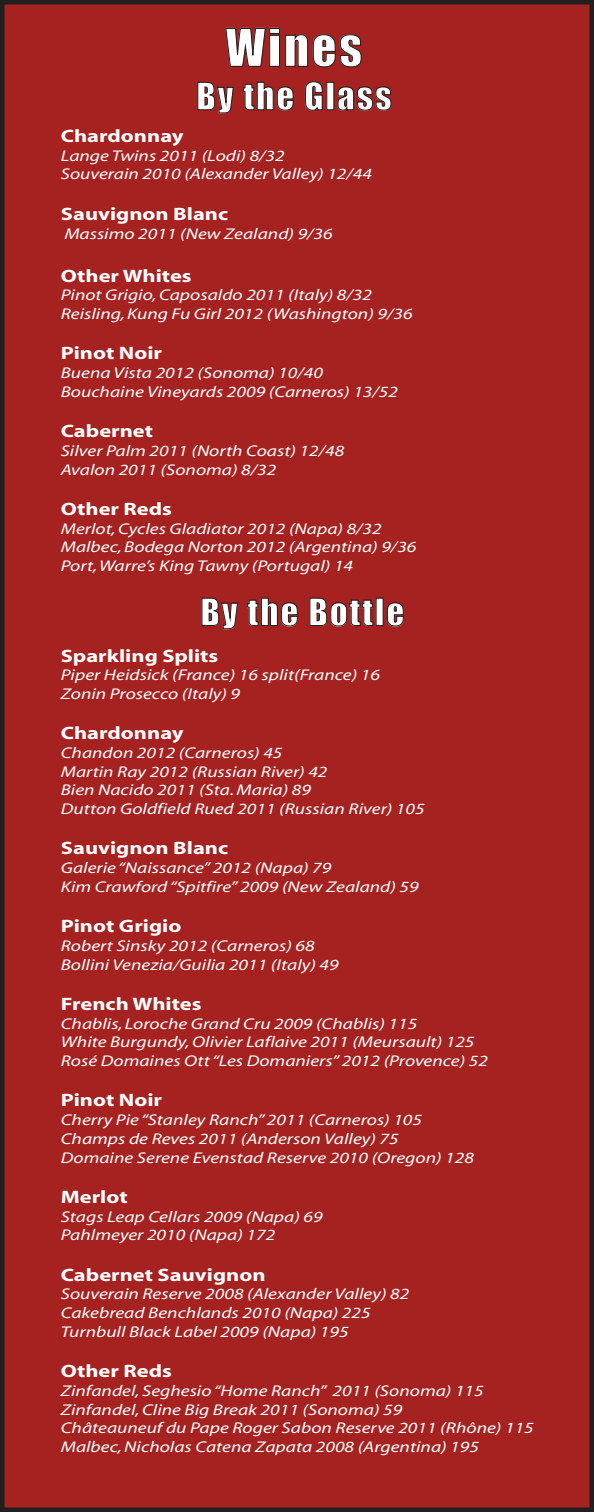
<style>
.page{position:relative;width:594px;height:1512px;background:#a52221}
.page>*{position:absolute;margin:0;border:0;box-sizing:border-box;transform-origin:0 0}
.t1{font:47.85px "Impact";letter-spacing:.055em;color:#fff}
.t2{font:34.65px "Impact";letter-spacing:.055em;color:#fff}
.t3{font:700 18px "Myriad";color:#fff;scale:1.25 1}
.t4{font:italic 15.6px/18.8px "Myriad";color:#fff;scale:1.25 1}
</style>
<div class="page">
<svg style="left:225px;top:28px;width:137px;height:40px;background:#902120"></svg>
<svg style="left:201px;top:597px;width:37px;height:32px"></svg>
<svg style="left:247px;top:597px;width:51px;height:30px;background:#8a2120"></svg>
<svg style="left:309px;top:597px;width:65px;height:30px;background:#8b2120"></svg>
<div style="left:376px;top:598px;width:8px;height:28px;border:1px solid #231f20"></div>
<svg style="left:387px;top:602px;width:17px;height:25px"></svg>
<svg style="left:197px;top:82px;width:37px;height:32px"></svg>
<svg style="left:243px;top:82px;width:51px;height:29px"></svg>
<svg style="left:305px;top:81px;width:18px;height:30px"></svg>
<div style="left:326px;top:82px;width:8px;height:28px;border:1px solid #231f20"></div>
<svg style="left:337px;top:86px;width:55px;height:25px"></svg>
<h1 class="t1" style="left:226px;top:10px;width:138px">Wines</h1>
<h2 class="t2" style="left:196px;top:69px;width:197px">By the Glass</h2>
<p class="t3" style="left:61px;top:127px;width:100px">Chardonnay</p>
<p class="t4" style="left:61px;top:147px;width:251px">Lange Twins 2011 (Lodi) 8/32<br>Souverain 2010 (Alexander Valley) 12/44</p>
<p class="t3" style="left:61px;top:204px;width:135px">Sauvignon Blanc</p>
<p class="t4" style="left:64px;top:225px;width:216px">Massimo 2011 (New Zealand) 9/36</p>
<p class="t3" style="left:61px;top:266px;width:106px">Other Whites</p>
<p class="t4" style="left:61px;top:287px;width:283px">Pinot Grigio, Caposaldo 2011 (Italy) 8/32<br>Reisling, Kung Fu Girl 2012 (Washington) 9/36</p>
<p class="t3" style="left:61px;top:344px;width:83px">Pinot Noir</p>
<p class="t4" style="left:61px;top:364px;width:271px">Buena Vista 2012 (Sonoma) 10/40<br>Bouchaine Vineyards 2009 (Carneros) 13/52</p>
<p class="t3" style="left:61px;top:422px;width:75px">Cabernet</p>
<p class="t4" style="left:61px;top:442px;width:228px">Silver Palm 2011 (North Coast) 12/48<br>Avalon 2011 (Sonoma) 8/32</p>
<p class="t3" style="left:61px;top:500px;width:90px">Other Reds</p>
<p class="t4" style="left:61px;top:520px;width:286px">Merlot, Cycles Gladiator 2012 (Napa) 8/32<br>Malbec, Bodega Norton 2012 (Argentina) 9/36<br>Port, Warre’s King Tawny (Portugal) 14</p>
<h2 class="t2" style="left:201px;top:585px;width:205px">By the Bottle</h2>
<p class="t3" style="left:61px;top:646px;width:128px">Sparkling Splits</p>
<p class="t4" style="left:61px;top:666px;width:257px">Piper Heidsick (France) 16 split(France) 16<br>Zonin Prosecco (Italy) 9</p>
<p class="t3" style="left:61px;top:724px;width:100px">Chardonnay</p>
<p class="t4" style="left:61px;top:744px;width:293px">Chandon 2012 (Carneros) 45<br>Martin Ray 2012 (Russian River) 42<br>Bien Nacido 2011 (Sta. Maria) 89<br>Dutton Goldfield Rued 2011 (Russian River) 105</p>
<p class="t3" style="left:61px;top:839px;width:135px">Sauvignon Blanc</p>
<p class="t4" style="left:61px;top:859px;width:288px">Galerie “Naissance” 2012 (Napa) 79<br>Kim Crawford “Spitfire” 2009 (New Zealand) 59</p>
<p class="t3" style="left:61px;top:917px;width:98px">Pinot Grigio</p>
<p class="t4" style="left:61px;top:937px;width:224px">Robert Sinsky 2012 (Carneros) 68<br>Bollini Venezia/Guilia 2011 (Italy) 49</p>
<p class="t3" style="left:61px;top:995px;width:114px">French Whites</p>
<p class="t4" style="left:61px;top:1015px;width:343px">Chablis, Loroche Grand Cru 2009 (Chablis) 115<br>White Burgundy, Olivier Laflaive 2011 (Meursault) 125<br>Rosé Domaines Ott “Les Domaniers” 2012 (Provence) 52</p>
<p class="t3" style="left:61px;top:1091px;width:83px">Pinot Noir</p>
<p class="t4" style="left:61px;top:1111px;width:332px">Cherry Pie “Stanley Ranch” 2011 (Carneros) 105<br>Champs de Reves 2011 (Anderson Valley) 75<br>Domaine Serene Evenstad Reserve 2010 (Oregon) 128</p>
<p class="t3" style="left:61px;top:1188px;width:55px">Merlot</p>
<p class="t4" style="left:61px;top:1208px;width:211px">Stags Leap Cellars 2009 (Napa) 69<br>Pahlmeyer 2010 (Napa) 172</p>
<p class="t3" style="left:61px;top:1265px;width:165px">Cabernet Sauvignon</p>
<p class="t4" style="left:61px;top:1286px;width:280px">Souverain Reserve 2008 (Alexander Valley) 82<br>Cakebread Benchlands 2010 (Napa) 225<br>Turnbull Black Label 2009 (Napa) 195</p>
<p class="t3" style="left:61px;top:1362px;width:90px">Other Reds</p>
<p class="t4" style="left:61px;top:1382px;width:380px">Zinfandel, Seghesio “Home Ranch” 2011 (Sonoma) 115<br>Zinfandel, Cline Big Break 2011 (Sonoma) 59<br>Châteauneuf du Pape Roger Sabon Reserve 2011 (Rhône) 115<br>Malbec, Nicholas Catena Zapata 2008 (Argentina) 195</p>
</div>
